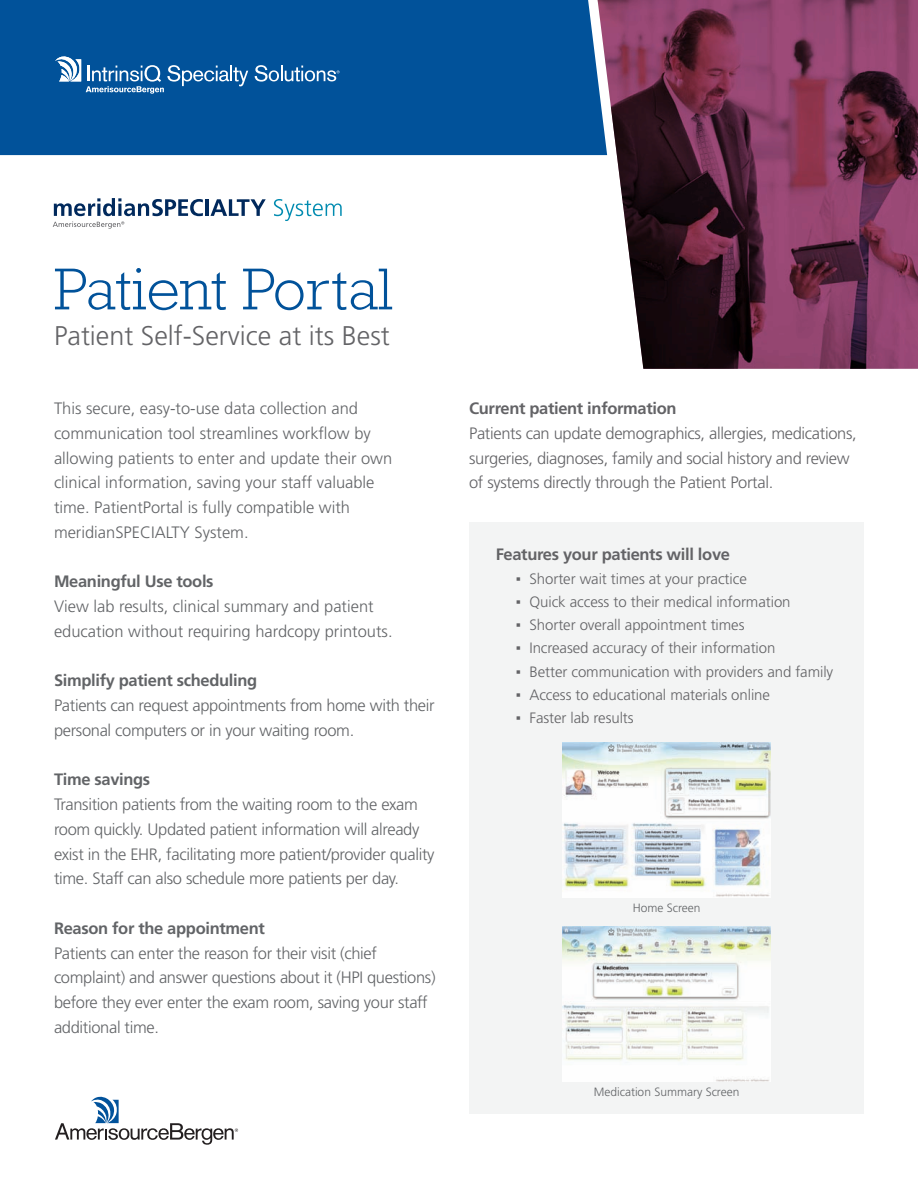
<style>
.page{position:relative;width:918px;height:1188px;background:#fff}
.page>*{position:absolute;margin:0;border:0;box-sizing:border-box;transform-origin:0 0}
.t1{font:300 60px "Rockwell Std";color:#01529a}
.t2{font:300 27px "Frutiger LT Std";color:#636366}
.t3{font:300 16.5px/24.8px "Frutiger LT Std";letter-spacing:-.02em;color:#626467}
.t4{font:300 16.5px/24.8px "Frutiger LT Std";color:#626467}
.t5{font:300 16.5px/24.8px "Frutiger LT Std";letter-spacing:-.02em;color:#636366}
.t6{font:700 16.5px "Frutiger LT Std";letter-spacing:-.02em;color:#626467}
.t7{font:700 16.5px "Frutiger LT Std";letter-spacing:-.02em;color:#636366}
.t8{font:300 15px "Frutiger LT Std";letter-spacing:-.005em;color:#636366}
.t9{font:300 12px "Frutiger";color:#626467}
.s1{font-weight:700}
.s2{font-family:"Arial";font-weight:400}
</style>
<div class="page">
<div style="left:469px;top:522px;width:395px;height:591px;background:#f3f4f4"></div>
<svg style="left:596px;top:0;width:322px;height:369px;background:#703b55"></svg>
<div style="left:0;top:0;width:607px;height:155px;background:#01529a"></div>
<svg style="left:55px;top:55px;width:193px;height:39px;background:#3072ac"></svg>
<svg style="left:255px;top:65px;width:85px;height:17px"></svg>
<svg style="left:55px;top:1096px;width:183px;height:49px"></svg>
<svg style="left:53px;top:198px;width:150px;height:31px"></svg>
<hr style="left:205px;top:199px;width:4px;height:17px;background:#00295c">
<svg style="left:210px;top:199px;width:56px;height:17px"></svg>
<svg style="left:274px;top:199px;width:68px;height:22px"></svg>
<img style="left:563px;top:742px;width:207px;height:156px">
<img style="left:563px;top:926px;width:207px;height:156px">
<p class="t1" style="left:54px;top:255px;width:340px">Patient Portal</p>
<p class="t2" style="left:54px;top:321px;width:337px">Patient Self-Service at its Best</p>
<p class="t4" style="left:54px;top:396px;width:340px">This secure, easy-to-use data collection and communication tool streamlines workflow by allowing patients to enter and update their own clinical information, saving your staff valuable time. PatientPortal is fully compatible with meridianSPECIALTY System.</p>
<p class="t6" style="left:54px;top:572px;width:161px">Meaningful Use tools</p>
<p class="t4" style="left:54px;top:594px;width:321px">View lab results, clinical summary and patient</p>
<p class="t4" style="left:54px;top:619px;width:340px">education without requiring hardcopy printouts.</p>
<p class="t3" style="left:54px;top:669px;width:382px"><span class="s1">Simplify patient scheduling<br></span>Patients can request appointments from home with their personal computers or in your waiting room.</p>
<p class="t3" style="left:54px;top:768px;width:365px"><span class="s1">Time savings<br></span>Transition patients from the waiting room to the exam</p>
<p class="t3" style="left:54px;top:817px;width:382px">room quickly. Updated patient information will already exist in the EHR, facilitating more patient/provider quality time. Staff can also schedule more patients per day.</p>
<p class="t6" style="left:54px;top:918px;width:212px">Reason for the appointment</p>
<p class="t3" style="left:54px;top:941px;width:383px">Patients can enter the reason for their visit (chief complaint) and answer questions about it (HPI questions) before they ever enter the exam room, saving your staff additional time.</p>
<p class="t5" style="left:469px;top:396px;width:389px"><span class="s1">Current patient information<br></span>Patients can update demographics, allergies, medications, surgeries, diagnoses, family and social history and review of systems directly through the Patient Portal.</p>
<p class="t7" style="left:496px;top:545px;width:236px">Features your patients will love</p>
<p class="t8" style="left:516px;top:570px;width:232px"><span class="s2">▪</span> Shorter wait times at your practice</p>
<p class="t8" style="left:516px;top:593px;width:276px"><span class="s2">▪</span> Quick access to their medical information</p>
<p class="t8" style="left:516px;top:616px;width:230px"><span class="s2">▪</span> Shorter overall appointment times</p>
<p class="t8" style="left:516px;top:640px;width:261px"><span class="s2">▪</span> Increased accuracy of their information</p>
<p class="t8" style="left:516px;top:663px;width:319px"><span class="s2">▪</span> Better communication with providers and family</p>
<p class="t8" style="left:516px;top:686px;width:256px"><span class="s2">▪</span> Access to educational materials online</p>
<p class="t8" style="left:516px;top:709px;width:119px"><span class="s2">▪</span> Faster lab results</p>
<p class="t9" style="left:633px;top:901px;width:69px">Home Screen</p>
<p class="t9" style="left:594px;top:1085px;width:147px">Medication Summary Screen</p>
</div>
